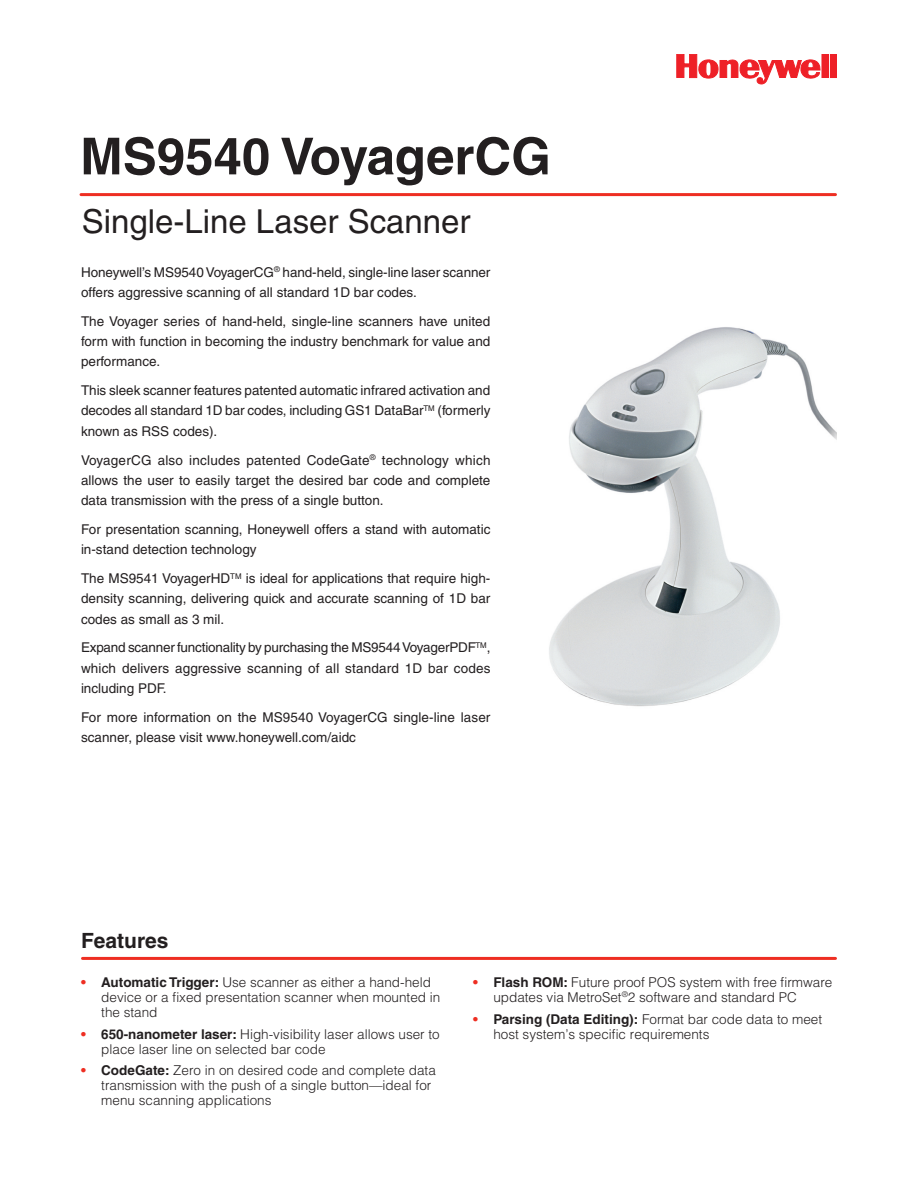
<style>
.page{position:relative;width:918px;height:1188px;background:#fff}
.page>*{position:absolute;margin:0;border:0;box-sizing:border-box;transform-origin:0 0}
.Product_Name_-_Front{font:700 51px "Helvetica";color:#231f20}
.Product_Descriptor{font:33px "Helvetica";color:#231f20}
.Overview_and_Feature{font:700 21px "Helvetica";color:#231f20}
.Overview_Body{font:13.5px/20.2px "Helvetica";color:#231f20;text-align:justify}
.Features_Header{font:300 13.5px/15px "Helvetica";color:#231f20}
.s1{font-weight:700;color:#ee2e22}
.s2{font-weight:700}
</style>
<div class="page">
<svg style="left:677px;top:54px;width:144px;height:30px"></svg>
<div style="left:822px;top:54px;width:6px;height:24px;background:#ee2027"></div>
<div style="left:822px;top:54px;width:7px;height:24px;border:1px solid #ee2027"></div>
<div style="left:830px;top:54px;width:7px;height:24px;background:#ee2027"></div>
<img style="left:549px;top:327px;width:288px;height:380px">
<hr style="left:81px;top:193px;width:755px;height:3px;background:#ee2e22">
<hr style="left:82px;top:957px;width:754px;height:3px;background:#ee2e22">
<p class="Product_Name_-_Front" style="left:80px;top:125px;width:472px">MS9540 VoyagerCG</p>
<p class="Product_Descriptor" style="left:82px;top:202px;width:390px">Single-Line Laser Scanner</p>
<p class="Overview_Body" style="left:81px;top:262px;width:411px">Honeywell’s MS9540 VoyagerCG<sup>®</sup> hand-held, single-line laser scanner offers aggressive scanning of all standard 1D bar codes.</p>
<p class="Overview_Body" style="left:81px;top:311px;width:411px">The Voyager series of hand-held, single-line scanners have united form with function in becoming the industry benchmark for value and performance.</p>
<p class="Overview_Body" style="left:81px;top:380px;width:411px">This sleek scanner features patented automatic infrared activation and decodes all standard 1D bar codes, including GS1 DataBar<sup>TM</sup> (formerly known as RSS codes).</p>
<p class="Overview_Body" style="left:81px;top:450px;width:411px">VoyagerCG also includes patented CodeGate<sup>®</sup> technology which allows the user to easily target the desired bar code and complete data transmission with the press of a single button.</p>
<p class="Overview_Body" style="left:81px;top:519px;width:411px">For presentation scanning, Honeywell offers a stand with automatic in-stand detection technology</p>
<p class="Overview_Body" style="left:81px;top:568px;width:411px">The MS9541 VoyagerHD<sup>TM</sup> is ideal for applications that require high&shy;density scanning, delivering quick and accurate scanning of 1D bar codes as small as 3 mil.</p>
<p class="Overview_Body" style="left:81px;top:638px;width:411px">Expand scanner functionality by purchasing the MS9544 VoyagerPDF<sup>TM</sup>, which delivers aggressive scanning of all standard 1D bar codes including PDF.</p>
<p class="Overview_Body" style="left:81px;top:707px;width:411px">For more information on the MS9540 VoyagerCG single-line laser scanner, please visit www.honeywell.com/aidc</p>
<p class="Overview_and_Feature" style="left:81px;top:928px;width:89px">Features</p>
<p class="Features_Header" style="left:101px;top:974px;width:341px;text-indent:-20px"><span class="s1">•</span> <span class="s2">Automatic Trigger:</span> Use scanner as either a hand-held device or a fixed presentation scanner when mounted in the stand</p>
<p class="Features_Header" style="left:101px;top:1026px;width:340px;text-indent:-20px"><span class="s1">•</span> <span class="s2">650-nanometer laser:</span> High-visibility laser allows user to place laser line on selected bar code</p>
<p class="Features_Header" style="left:101px;top:1063px;width:336px;text-indent:-20px"><span class="s1">•</span> <span class="s2">CodeGate:</span> Zero in on desired code and complete data transmission with the push of a single button—ideal for menu scanning applications</p>
<p class="Features_Header" style="left:493px;top:974px;width:341px;text-indent:-20px"><span class="s1">•</span> <span class="s2">Flash ROM:</span> Future proof POS system with free firmware updates via MetroSet<sup>®</sup>2 software and standard PC</p>
<p class="Features_Header" style="left:493px;top:1011px;width:330px;text-indent:-20px"><span class="s1">•</span> <span class="s2">Parsing (Data Editing):</span> Format bar code data to meet host system’s specific requirements</p>
</div>
